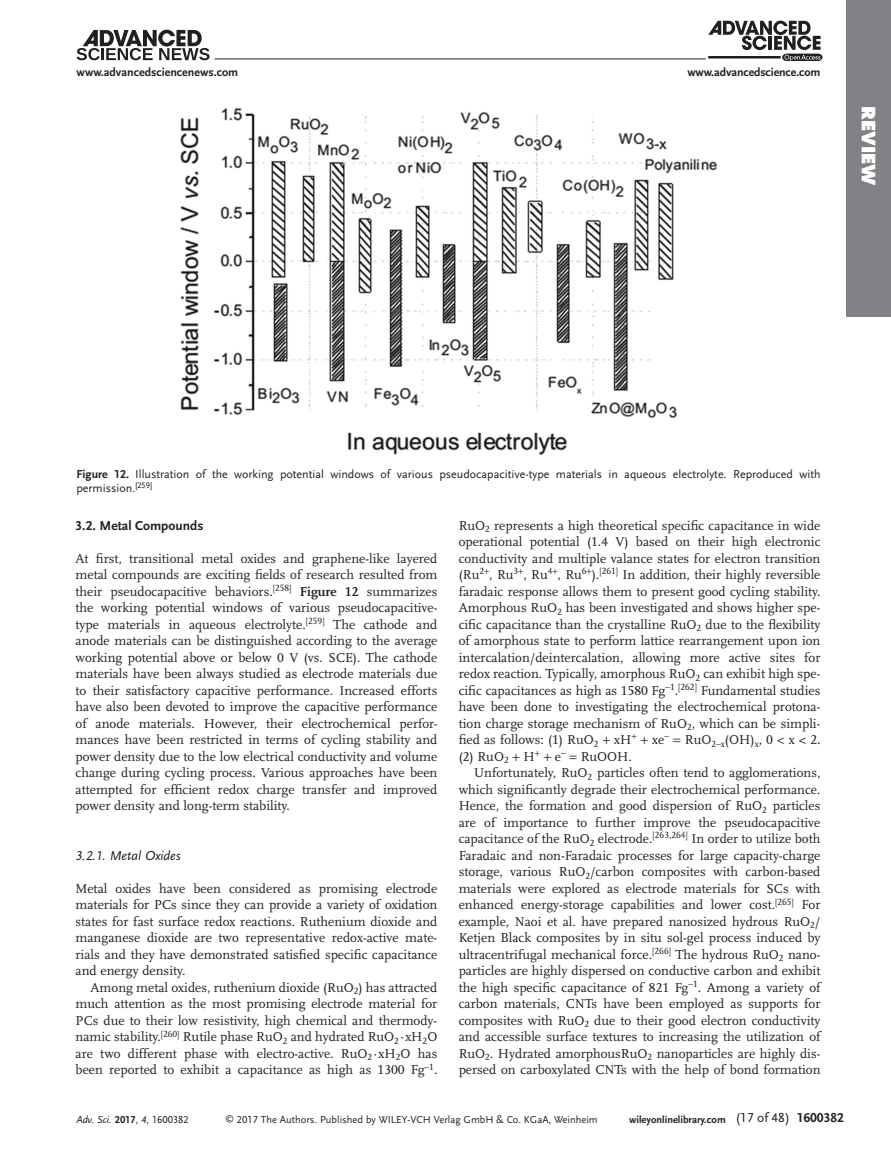
<style>
.page{position:relative;width:891px;height:1175px;background:#fff}
.page>*{position:absolute;margin:0;border:0;box-sizing:border-box;transform-origin:0 0}
.t1{font:800 18px "Futura";letter-spacing:.005em;color:#fff}
.t2{font:13.5px/16.5px "Scala LF";color:#231f20;text-align:justify}
.t3{font:700 13.5px "Scala Sans LF";color:#231f20}
.t4{font:italic 13.5px "Scala Sans LF";color:#231f20}
.t5{font:12px/14.2px "Scala Sans LF";color:#231f20}
.t6{font:700 12px "Scala Sans LF";color:#231f20}
.t7{font:10.5px "Scala Sans LF";color:#231f20}
.t8{font:700 10.5px "Scala Sans LF";color:#231f20}
.t9{font:italic 10.5px "Scala Sans LF";color:#231f20}
.s1{font-weight:700}
.s2{font-weight:700;font-style:normal}
.s3{font-style:normal}
.s4{font-size:9px}
.s5{font-weight:400;font-size:13.5px}
.s6{font-size:13.5px}
</style>
<div class="page">
<div style="left:846px;top:0;width:45px;height:317px;background:#808285"></div>
<svg style="left:708px;top:21px;width:115px;height:40px"></svg>
<hr style="left:215px;top:59px;width:491px;height:1px;background:#231f20">
<svg style="left:77px;top:30px;width:133px;height:30px"></svg>
<img style="left:180px;top:108px;width:538px;height:347px">
<p class="t6" style="left:77px;top:65px;width:163px">www.advancedsciencenews.com</p>
<p class="t6" style="left:687px;top:65px;width:135px">www.advancedscience.com</p>
<h1 class="t1" style="left:880px;top:106px;width:81px;rotate:90deg">Review</h1>
<p class="t5" style="left:76px;top:467px;width:746px"><span class="s1">Figure 12.</span> Illustration of the working potential windows of various pseudocapacitive-type materials in aqueous electrolyte. Reproduced with permission.<sup>[259]</sup></p>
<p class="t3" style="left:76px;top:518px;width:129px">3.2. Metal Compounds</p>
<p class="t2" style="left:76px;top:550px;width:363px">At first, transitional metal oxides and graphene-like layered metal compounds are exciting fields of research resulted from their pseudocapacitive behaviors.<sup>[258]</sup> <span class="s1">Figure 12</span> summarizes the working potential windows of various pseudocapacitive&shy;type materials in aqueous electrolyte.<sup>[259]</sup> The cathode and anode materials can be distinguished according to the average working potential above or below 0 V (vs. SCE). The cathode materials have been always studied as electrode materials due to their satisfactory capacitive performance. Increased efforts have also been devoted to improve the capacitive performance of anode materials. However, their electrochemical perfor&shy;mances have been restricted in terms of cycling stability and power density due to the low electrical conductivity and volume change during cycling process. Various approaches have been attempted for efficient redox charge transfer and improved power density and long-term stability.</p>
<p class="t4" style="left:76px;top:848px;width:106px">3.2.1. Metal Oxides</p>
<p class="t2" style="left:76px;top:880px;width:363px">Metal oxides have been considered as promising electrode materials for PCs since they can provide a variety of oxidation states for fast surface redox reactions. Ruthenium dioxide and manganese dioxide are two representative redox-active mate&shy;rials and they have demonstrated satisfied specific capacitance and energy density.</p>
<p class="t2" style="left:76px;top:979px;width:363px;text-indent:15px">Among metal oxides, ruthenium dioxide (RuO<sub>2</sub>) has attracted much attention as the most promising electrode material for PCs due to their low resistivity, high chemical and thermody&shy;namic stability.<sup>[260]</sup> Rutile phase RuO<sub>2</sub> and hydrated RuO<sub>2</sub>·xH<sub>2</sub>O are two different phase with electro-active. RuO<sub>2</sub>·xH<sub>2</sub>O has been reported to exhibit a capacitance as high as 1300 Fg<sup>–1</sup>.</p>
<p class="t2" style="left:459px;top:517px;width:363px">RuO<sub>2</sub> represents a high theoretical specific capacitance in wide operational potential (1.4 V) based on their high electronic conductivity and multiple valance states for electron transition (Ru<sup>2</sup> , Ru<sup>3</sup> , Ru<sup>4</sup> , Ru<sup>6</sup> ).<sup>[261]</sup> In addition, their highly reversible faradaic response allows them to present good cycling stability.<br>Amorphous RuO<sub>2</sub> has been investigated and shows higher spe&shy;cific capacitance than the crystalline RuO<sub>2</sub> due to the flexibility of amorphous state to perform lattice rearrangement upon ion intercalation/deintercalation, allowing more active sites for redox reaction. Typically, amorphous RuO<sub>2</sub> can exhibit high spe&shy;cific capacitances as high as 1580 Fg<sup>–1</sup>.<sup>[262]</sup> Fundamental studies have been done to investigating the electrochemical protona&shy;tion charge storage mechanism of RuO<sub>2</sub>, which can be simpli&shy;fied as follows: (1) RuO<sub>2</sub> xH</p>
<p class="t2" style="left:652px;top:731px;width:170px">xe<sup>–</sup> RuO<sub>2–x</sub>(OH)<sub>x</sub>, 0 &lt; x &lt; 2.</p>
<p class="t2" style="left:459px;top:748px;width:78px">(2) RuO<sub>2</sub> H</p>
<p class="t2" style="left:555px;top:748px;width:79px">e<sup>–</sup> RuOOH.</p>
<p class="t2" style="left:474px;top:764px;width:348px">Unfortunately, RuO<sub>2</sub> particles often tend to agglomerations,</p>
<p class="t2" style="left:459px;top:781px;width:363px">which significantly degrade their electrochemical performance.</p>
<p class="t2" style="left:459px;top:797px;width:363px">Hence, the formation and good dispersion of RuO<sub>2</sub> particles</p>
<p class="t2" style="left:459px;top:814px;width:363px">are of importance to further improve the pseudocapacitive</p>
<p class="t2" style="left:459px;top:830px;width:363px">capacitance of the RuO<sub>2</sub> electrode.<sup>[263,264]</sup> In order to utilize both</p>
<p class="t2" style="left:459px;top:847px;width:363px">Faradaic and non-Faradaic processes for large capacity-charge</p>
<p class="t2" style="left:459px;top:863px;width:363px">storage, various RuO<sub>2</sub>/carbon composites with carbon-based</p>
<p class="t2" style="left:459px;top:880px;width:363px">materials were explored as electrode materials for SCs with</p>
<p class="t2" style="left:459px;top:896px;width:363px">enhanced energy-storage capabilities and lower cost.<sup>[265]</sup> For</p>
<p class="t2" style="left:459px;top:913px;width:363px">example, Naoi et al. have prepared nanosized hydrous RuO<sub>2</sub>/</p>
<p class="t2" style="left:459px;top:929px;width:363px">Ketjen Black composites by in situ sol-gel process induced by</p>
<p class="t2" style="left:459px;top:946px;width:363px">ultracentrifugal mechanical force.<sup>[266]</sup> The hydrous RuO<sub>2</sub> nano-</p>
<p class="t2" style="left:459px;top:962px;width:363px">particles are highly dispersed on conductive carbon and exhibit</p>
<p class="t2" style="left:459px;top:979px;width:363px">the high specific capacitance of 821 Fg<sup>–1</sup>. Among a variety of</p>
<p class="t2" style="left:459px;top:995px;width:363px">carbon materials, CNTs have been employed as supports for</p>
<p class="t2" style="left:459px;top:1012px;width:363px">composites with RuO<sub>2</sub> due to their good electron conductivity</p>
<p class="t2" style="left:459px;top:1028px;width:363px">and accessible surface textures to increasing the utilization of</p>
<p class="t2" style="left:459px;top:1045px;width:363px">RuO<sub>2</sub>. Hydrated amorphousRuO<sub>2</sub> nanoparticles are highly dis-</p>
<p class="t2" style="left:459px;top:1061px;width:363px">persed on carboxylated CNTs with the help of bond formation</p>
<p class="t9" style="left:77px;top:1113px;width:114px">Adv. Sci. <span class="s2">2017</span><span class="s3">,</span> 4<span class="s3">, 1600382</span></p>
<p class="t7" style="left:225px;top:1113px;width:374px"><span class="s4">©</span> 2017 The Authors. Published by WILEY-VCH Verlag GmbH &amp; Co. KGaA, Weinheim</p>
<p class="t8" style="left:629px;top:1113px;width:216px">wileyonlinelibrary.com <span class="s5">(17 of 48)</span> <span class="s6">1600382</span></p>
</div>
